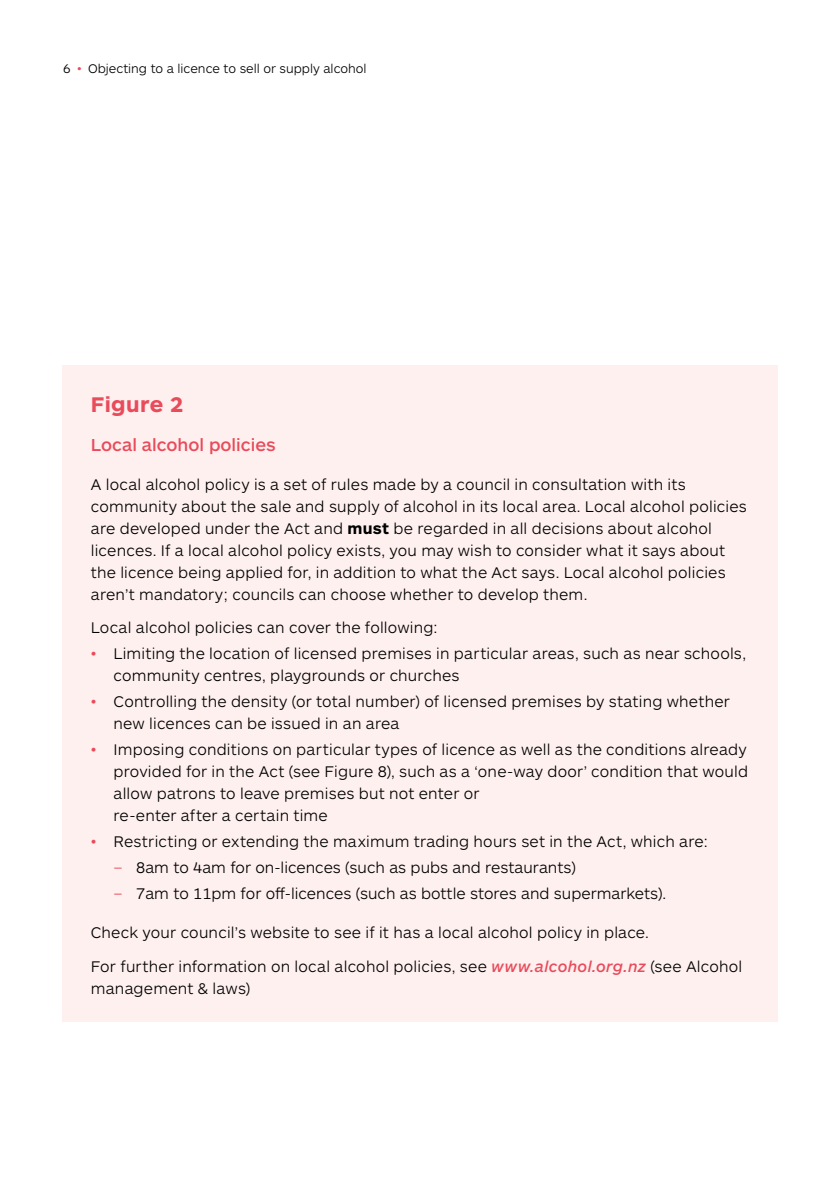
<style>
.page{position:relative;width:840px;height:1191px;background:#fff}
.page>*{position:absolute;margin:0;border:0;box-sizing:border-box;transform-origin:0 0}
.t1{font:700 22px "ARS Maquette Pro";letter-spacing:.02em;color:#e94b5b}
.t2{font:500 18px "ARS Maquette Pro";color:#e94b5b}
.t3{font:300 16px/22px "ARS Maquette Pro";letter-spacing:.015em;color:#000}
.t4{font:300 13px "ARS Maquette Pro";color:#000}
.s1{color:#e94b5b}
.s2{font-weight:700}
.s3{font-weight:500;font-style:italic;color:#e94b5b}
</style>
<div class="page">
<div style="left:62px;top:366px;width:715px;height:655px;background:#fef0ef"></div>
<p class="t4" style="left:63px;top:60px;width:305px">6 <span class="s1">•</span> Objecting to a licence to sell or supply alcohol</p>
<h1 class="t1" style="left:91px;top:390px;width:94px">Figure 2</h1>
<p class="t2" style="left:91px;top:433px;width:186px">Local alcohol policies</p>
<p class="t3" style="left:91px;top:472px;width:657px">A local alcohol policy is a set of rules made by a council in consultation with its community about the sale and supply of alcohol in its local area. Local alcohol policies are developed under the Act and <span class="s2">must</span> be regarded in all decisions about alcohol licences. If a local alcohol policy exists, you may wish to consider what it says about the licence being applied for, in addition to what the Act says. Local alcohol policies aren’t mandatory; councils can choose whether to develop them.</p>
<p class="t3" style="left:91px;top:616px;width:348px">Local alcohol policies can cover the following:</p>
<p class="t3" style="left:113px;top:642px;width:633px;text-indent:-23px"><span class="s1">•</span> Limiting the location of licensed premises in particular areas, such as near schools, community centres, playgrounds or churches</p>
<p class="t3" style="left:113px;top:690px;width:617px;text-indent:-23px"><span class="s1">•</span> Controlling the density (or total number) of licensed premises by stating whether new licences can be issued in an area</p>
<p class="t3" style="left:113px;top:738px;width:635px;text-indent:-23px"><span class="s1">•</span> Imposing conditions on particular types of licence as well as the conditions already provided for in the Act (see Figure 8), such as a ‘one-way door’ condition that would allow patrons to leave premises but not enter or<br>re-enter after a certain time</p>
<p class="t3" style="left:91px;top:830px;width:618px"><span class="s1">•</span> Restricting or extending the maximum trading hours set in the Act, which are:</p>
<p class="t3" style="left:113px;top:856px;width:463px"><span class="s1">–</span> 8am to 4am for on-licences (such as pubs and restaurants)</p>
<p class="t3" style="left:113px;top:881px;width:554px"><span class="s1">–</span> 7am to 11pm for off-licences (such as bottle stores and supermarkets).</p>
<p class="t3" style="left:91px;top:915px;width:652px;line-height:33.4px">Check your council’s website to see if it has a local alcohol policy in place.<br>For further information on local alcohol policies, see <span class="s3">www.alcohol.org.nz</span> (see Alcohol</p>
<p class="t3" style="left:91px;top:976px;width:161px">management &amp; laws)</p>
</div>
